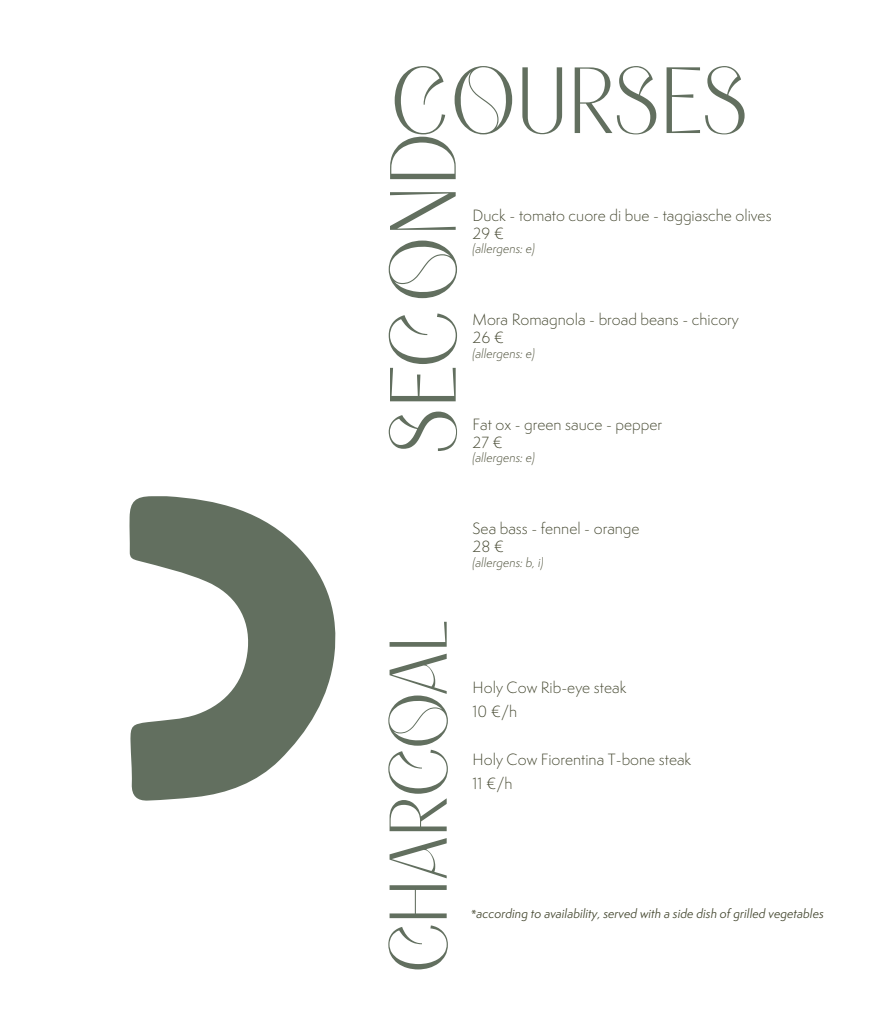
<style>
.page{position:relative;width:893px;height:1021px;background:#fff}
.page>*{position:absolute;margin:0;border:0;box-sizing:border-box;transform-origin:0 0}
.t1{font:93px "Chaostiq";color:#626f5f}
.t2{font:81px "Chaostiq";color:#626f5f}
.t3{font:300 15px/18px "Semplicita Pro";color:#41442c}
.t4{font:italic 12px "Semplicita Pro";color:#41442c}
.t5{font:italic 300 12px "Semplicita Pro";color:#41442c}
.s1{font-family:"Myriad Pro";font-style:normal}
</style>
<div class="page">
<svg style="left:129px;top:496px;width:207px;height:305px;fill:#626f5f"></svg>
<h1 class="t1" style="left:390px;top:46px;width:359px">COURSES</h1>
<h1 class="t1" style="left:369px;top:454px;width:323px;rotate:-90deg">SECOND</h1>
<p class="t3" style="left:473px;top:207px;width:300px">Duck - tomato cuore di bue - taggiasche olives<br>29 €</p>
<p class="t5" style="left:473px;top:243px;width:64px">(allergens: e)</p>
<p class="t3" style="left:473px;top:312px;width:268px">Mora Romagnola - broad beans - chicory<br>26 €</p>
<p class="t5" style="left:473px;top:347px;width:64px">(allergens: e)</p>
<p class="t3" style="left:473px;top:416px;width:191px">Fat ox - green sauce - pepper<br>27 €</p>
<p class="t5" style="left:473px;top:452px;width:64px">(allergens: e)</p>
<h2 class="t2" style="left:371px;top:973px;width:354px;rotate:-90deg">CHARCOAL</h2>
<p class="t3" style="left:473px;top:521px;width:168px">Sea bass - fennel - orange<br>28 €</p>
<p class="t5" style="left:473px;top:556px;width:72px">(allergens: b, i)</p>
<p class="t3" style="left:473px;top:676px;width:155px;line-height:24px">Holy Cow Rib-eye steak<br>10 €/h</p>
<p class="t3" style="left:473px;top:748px;width:220px;line-height:24px">Holy Cow Fiorentina T-bone steak<br>11 €/h</p>
<p class="t4" style="left:471px;top:908px;width:354px"><span class="s1">*</span>according to availability, served with a side dish of grilled vegetables</p>
</div>
